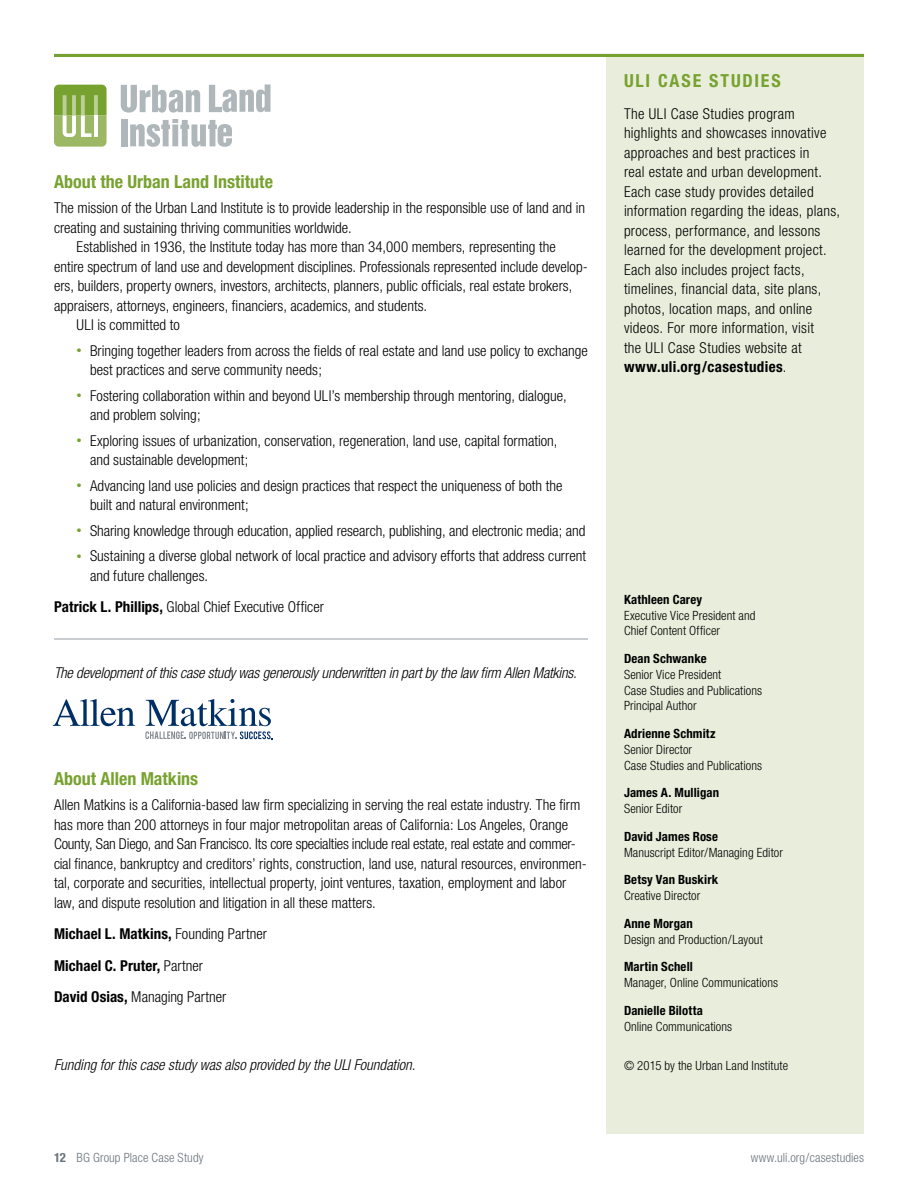
<style>
.page{position:relative;width:918px;height:1188px;background:#fff}
.page>*{position:absolute;margin:0;border:0;box-sizing:border-box;transform-origin:0 0}
.t1{font:700 condensed 18px "Helvetica Neue";color:#78a22f}
.t2{font:700 condensed 18px "Helvetica Neue";letter-spacing:.1em;color:#78a22f}
.t3{font:300 condensed 15px/19.5px "Helvetica Neue";color:#000}
.t4{font:300 condensed 15px/19.5px "Helvetica Neue";letter-spacing:.02em;color:#000}
.t5{font:italic 300 condensed 15px "Helvetica Neue";letter-spacing:-.01em;color:#000}
.t6{font:700 condensed 15px/31.5px "Helvetica Neue";letter-spacing:.005em;color:#000}
.t7{font:300 condensed 12.75px/15.8px "Helvetica Neue";letter-spacing:.005em;color:#000}
.t8{font:700 condensed 12.75px "Helvetica Neue";letter-spacing:.01em;color:#000}
.t9{font:300 condensed 12.75px "Helvetica Neue";letter-spacing:.01em;color:#6a747b}
.s1{font-size:10.5px;color:#78a22f}
.s2{font-weight:700}
.s3{font-weight:300}
</style>
<div class="page">
<div style="left:606px;top:54px;width:258px;height:1080px;background:#e9eedc"></div>
<hr style="left:54px;top:54px;width:810px;height:3px;background:#78a22f">
<svg style="left:121px;top:85px;width:79px;height:28px"></svg>
<svg style="left:209px;top:84px;width:62px;height:28px"></svg>
<div style="left:121px;top:119px;width:6px;height:27px;background:#b0b7bb"></div>
<svg style="left:130px;top:119px;width:102px;height:28px"></svg>
<svg style="left:54px;top:85px;width:53px;height:62px;background:#9ebb69"></svg>
<svg style="left:53px;top:699px;width:82px;height:27px"></svg>
<svg style="left:145px;top:699px;width:128px;height:40px"></svg>
<hr style="left:54px;top:639px;width:534px;height:1px;background:#949ca1">
<p class="t1" style="left:54px;top:171px;width:221px">About the Urban Land Institute</p>
<p class="t3" style="left:54px;top:198px;width:532px">The mission of the Urban Land Institute is to provide leadership in the responsible use of land and in</p>
<p class="t3" style="left:54px;top:218px;width:299px">creating and sustaining thriving communities worldwide.</p>
<p class="t3" style="left:76px;top:237px;width:481px">Established in 1936, the Institute today has more than 34,000 members, representing the</p>
<p class="t3" style="left:54px;top:257px;width:535px">entire spectrum of land use and development disciplines. Professionals represented include develop-</p>
<p class="t3" style="left:54px;top:276px;width:520px">ers, builders, property owners, investors, architects, planners, public officials, real estate brokers,</p>
<p class="t3" style="left:54px;top:296px;width:375px">appraisers, attorneys, engineers, financiers, academics, and students.</p>
<p class="t3" style="left:76px;top:315px;width:105px">ULI is committed to</p>
<p class="t3" style="left:90px;top:341px;width:500px;text-indent:-14px"><span class="s1">•</span> Bringing together leaders from across the fields of real estate and land use policy to exchange best practices and serve community needs;</p>
<p class="t3" style="left:90px;top:386px;width:478px;text-indent:-14px"><span class="s1">•</span> Fostering collaboration within and beyond ULI’s membership through mentoring, dialogue, and problem solving;</p>
<p class="t3" style="left:90px;top:431px;width:469px;text-indent:-14px"><span class="s1">•</span> Exploring issues of urbanization, conservation, regeneration, land use, capital formation, and sustainable development;</p>
<p class="t3" style="left:90px;top:476px;width:474px;text-indent:-14px"><span class="s1">•</span> Advancing land use policies and design practices that respect the uniqueness of both the built and natural environment;</p>
<p class="t3" style="left:76px;top:521px;width:510px"><span class="s1">•</span> Sharing knowledge through education, applied research, publishing, and electronic media; and</p>
<p class="t3" style="left:90px;top:546px;width:498px;text-indent:-14px"><span class="s1">•</span> Sustaining a diverse global network of local practice and advisory efforts that address current and future challenges.</p>
<p class="t3" style="left:54px;top:597px;width:271px"><span class="s2">Patrick L. Phillips,</span> Global Chief Executive Officer</p>
<p class="t5" style="left:54px;top:664px;width:524px">The development of this case study was generously underwritten in part by the law firm Allen Matkins.</p>
<p class="t1" style="left:54px;top:768px;width:146px">About Allen Matkins</p>
<p class="t3" style="left:54px;top:795px;width:534px">Allen Matkins is a California-based law firm specializing in serving the real estate industry. The firm has more than 200 attorneys in four major metropolitan areas of California: Los Angeles, Orange County, San Diego, and San Francisco. Its core specialties include real estate, real estate and commer&shy;cial finance, bankruptcy and creditors’ rights, construction, land use, natural resources, environmen&shy;tal, corporate and securities, intellectual property, joint ventures, taxation, employment and labor law, and dispute resolution and litigation in all these matters.</p>
<p class="t6" style="left:54px;top:918px;width:214px">Michael L. Matkins, <span class="s3">Founding Partner<br></span>Michael C. Pruter, <span class="s3">Partner<br></span>David Osias, <span class="s3">Managing Partner</span></p>
<p class="t5" style="left:54px;top:1056px;width:363px">Funding for this case study was also provided by the ULI Foundation.</p>
<p class="t2" style="left:624px;top:70px;width:158px">ULI CASE STUDIES</p>
<p class="t4" style="left:624px;top:104px;width:218px">The ULI Case Studies program highlights and showcases innovative approaches and best practices in<br>real estate and urban development.<br>Each case study provides detailed information regarding the ideas, plans, process, performance, and lessons learned for the development project.<br>Each also includes project facts, timelines, financial data, site plans, photos, location maps, and online videos. For more information, visit<br>the ULI Case Studies website at <span class="s2">www.uli.org/casestudies</span>.</p>
<p class="t8" style="left:624px;top:592px;width:80px">Kathleen Carey</p>
<p class="t7" style="left:624px;top:607px;width:133px">Executive Vice President and<br>Chief Content Officer</p>
<p class="t8" style="left:624px;top:651px;width:84px">Dean Schwanke</p>
<p class="t7" style="left:624px;top:666px;width:140px">Senior Vice President<br>Case Studies and Publications<br>Principal Author</p>
<p class="t8" style="left:624px;top:726px;width:93px">Adrienne Schmitz</p>
<p class="t7" style="left:624px;top:741px;width:140px">Senior Director<br>Case Studies and Publications</p>
<p class="t8" style="left:624px;top:785px;width:97px">James A. Mulligan</p>
<p class="t7" style="left:624px;top:801px;width:60px">Senior Editor</p>
<p class="t8" style="left:624px;top:829px;width:96px">David James Rose</p>
<p class="t7" style="left:624px;top:844px;width:160px">Manuscript Editor/Managing Editor</p>
<p class="t8" style="left:624px;top:872px;width:96px">Betsy Van Buskirk</p>
<p class="t7" style="left:624px;top:888px;width:78px">Creative Director</p>
<p class="t8" style="left:624px;top:916px;width:70px">Anne Morgan</p>
<p class="t7" style="left:624px;top:931px;width:140px">Design and Production/Layout</p>
<p class="t8" style="left:624px;top:959px;width:70px">Martin Schell</p>
<p class="t7" style="left:624px;top:975px;width:156px">Manager, Online Communications</p>
<p class="t8" style="left:624px;top:1003px;width:80px">Danielle Bilotta</p>
<p class="t7" style="left:624px;top:1018px;width:110px">Online Communications</p>
<p class="t7" style="left:624px;top:1058px;width:166px">© 2015 by the Urban Land Institute</p>
<p class="t9" style="left:54px;top:1150px;width:151px"><span class="s2">12</span> BG Group Place Case Study</p>
<p class="t9" style="left:751px;top:1150px;width:115px">www.uli.org/casestudies</p>
</div>
